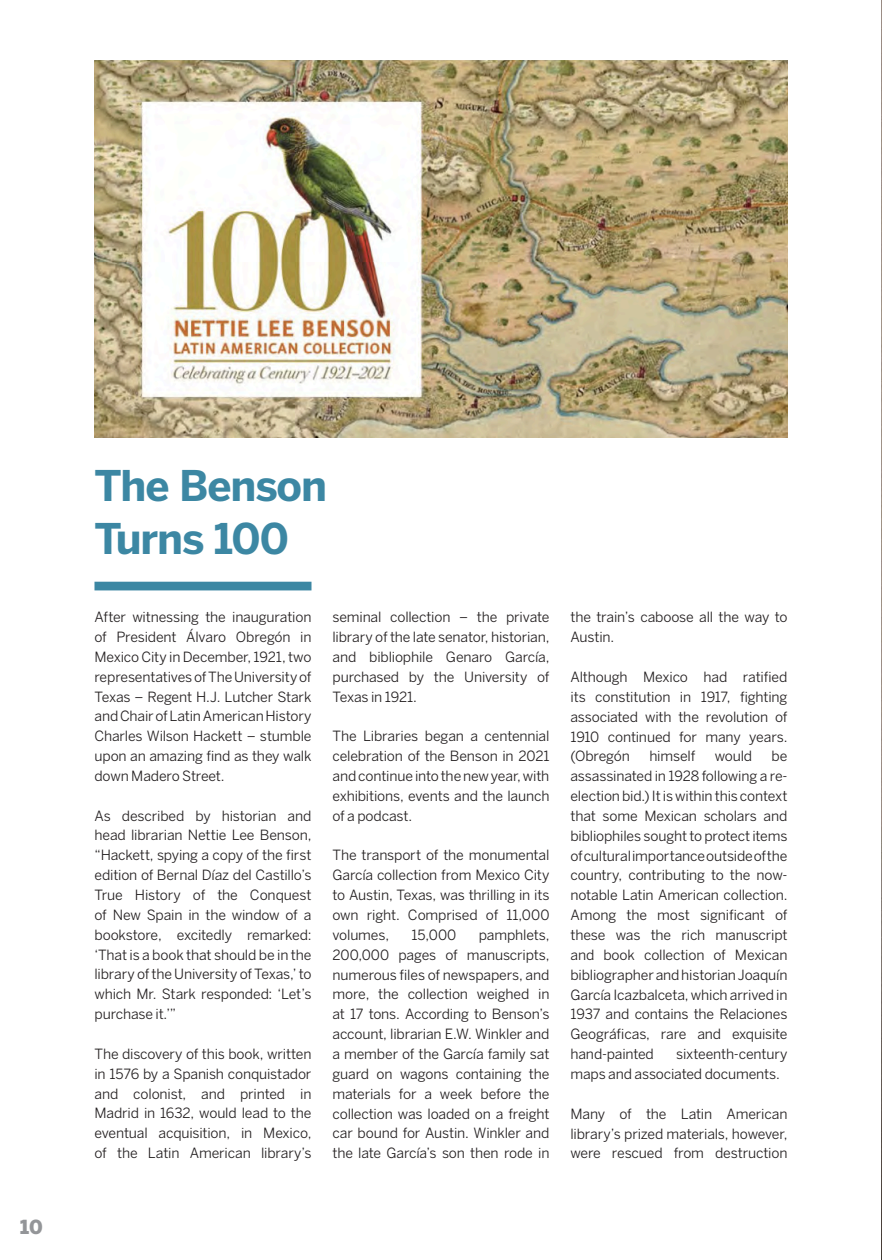
<style>
.page{position:relative;width:882px;height:1260px;background:#fff}
.page>*{position:absolute;margin:0;border:0;box-sizing:border-box;transform-origin:0 0}
.t1{font:700 42px "Benton Sans";letter-spacing:-.025em;color:#3c87a3}
.t2{font:900 19.25px "Benton Sans";color:#939598}
.t3{font:14px/19.8px "Benton Sans";letter-spacing:-.01em;color:#231f20;text-align:justify}
</style>
<div class="page">
<hr style="left:881px;top:0;width:1px;height:1260px;background:#313e48">
<div style="left:94px;top:582px;width:218px;height:8px;background:#3c87a3"></div>
<img style="left:94px;top:60px;width:694px;height:378px">
<p class="t2" style="left:20px;top:1215px;width:24px">10</p>
<p class="t1" style="left:94px;top:461px;width:234px">The Benson</p>
<p class="t1" style="left:94px;top:514px;width:196px">Turns 100</p>
<p class="t3" style="left:94px;top:607px;width:219px">After witnessing the inauguration of President Álvaro Obregón in Mexico City in December, 1921, two representatives of The University of Texas – Regent H.J. Lutcher Stark and Chair of Latin American History Charles Wilson Hackett – stumble upon an amazing find as they walk down Madero Street.</p>
<p class="t3" style="left:94px;top:805px;width:219px">As described by historian and head librarian Nettie Lee Benson, “Hackett, spying a copy of the first edition of Bernal Díaz del Castillo’s True History of the Conquest of New Spain in the window of a bookstore, excitedly remarked: ‘That is a book that should be in the library of the University of Texas,’ to which Mr. Stark responded: ‘Let’s purchase it.’”</p>
<p class="t3" style="left:94px;top:1044px;width:219px">The discovery of this book, written in 1576 by a Spanish conquistador and colonist, and printed in Madrid in 1632, would lead to the eventual acquisition, in Mexico, of the Latin American library’s</p>
<p class="t3" style="left:332px;top:607px;width:219px">seminal collection – the private library of the late senator, historian, and bibliophile Genaro García, purchased by the University of Texas in 1921.</p>
<p class="t3" style="left:332px;top:726px;width:219px">The Libraries began a centennial celebration of the Benson in 2021 and continue into the new year, with exhibitions, events and the launch of a podcast.</p>
<p class="t3" style="left:332px;top:845px;width:219px">The transport of the monumental García collection from Mexico City to Austin, Texas, was thrilling in its own right. Comprised of 11,000 volumes,</p>
<p class="t3" style="left:412px;top:925px;width:46px">15,000</p>
<p class="t3" style="left:332px;top:925px;width:219px;text-indent:146px">pamphlets, 200,000 pages of manuscripts, numerous files of newspapers, and more, the collection weighed in at 17 tons. According to Benson’s account, librarian E.W. Winkler and a member of the García family sat guard on wagons containing the materials for a week before the collection was loaded on a freight car bound for Austin. Winkler and the late García’s son then rode in</p>
<p class="t3" style="left:570px;top:607px;width:219px">the train’s caboose all the way to<br>Austin.</p>
<p class="t3" style="left:570px;top:667px;width:219px">Although Mexico had ratified its constitution in 1917, fighting associated with the revolution of 1910 continued for many years. (Obregón</p>
<p class="t3" style="left:649px;top:746px;width:47px">himself</p>
<p class="t3" style="left:715px;top:746px;width:39px">would</p>
<p class="t3" style="left:570px;top:746px;width:219px;text-indent:201px">be assassinated in 1928 following a re&shy;election bid.) It is within this context that some Mexican scholars and bibliophiles sought to protect items of cultural importance outside of the country, contributing to the now&shy;notable Latin American collection.<br>Among the most significant of these was the rich manuscript and book collection of Mexican bibliographer and historian Joaquín García Icazbalceta, which arrived in 1937 and contains the Relaciones Geográficas, rare and exquisite hand-painted</p>
<p class="t3" style="left:570px;top:1044px;width:219px;text-indent:106px">sixteenth-century maps and associated documents.</p>
<p class="t3" style="left:570px;top:1104px;width:219px">Many of the Latin American library’s prized materials, however, were rescued from destruction</p>
</div>
